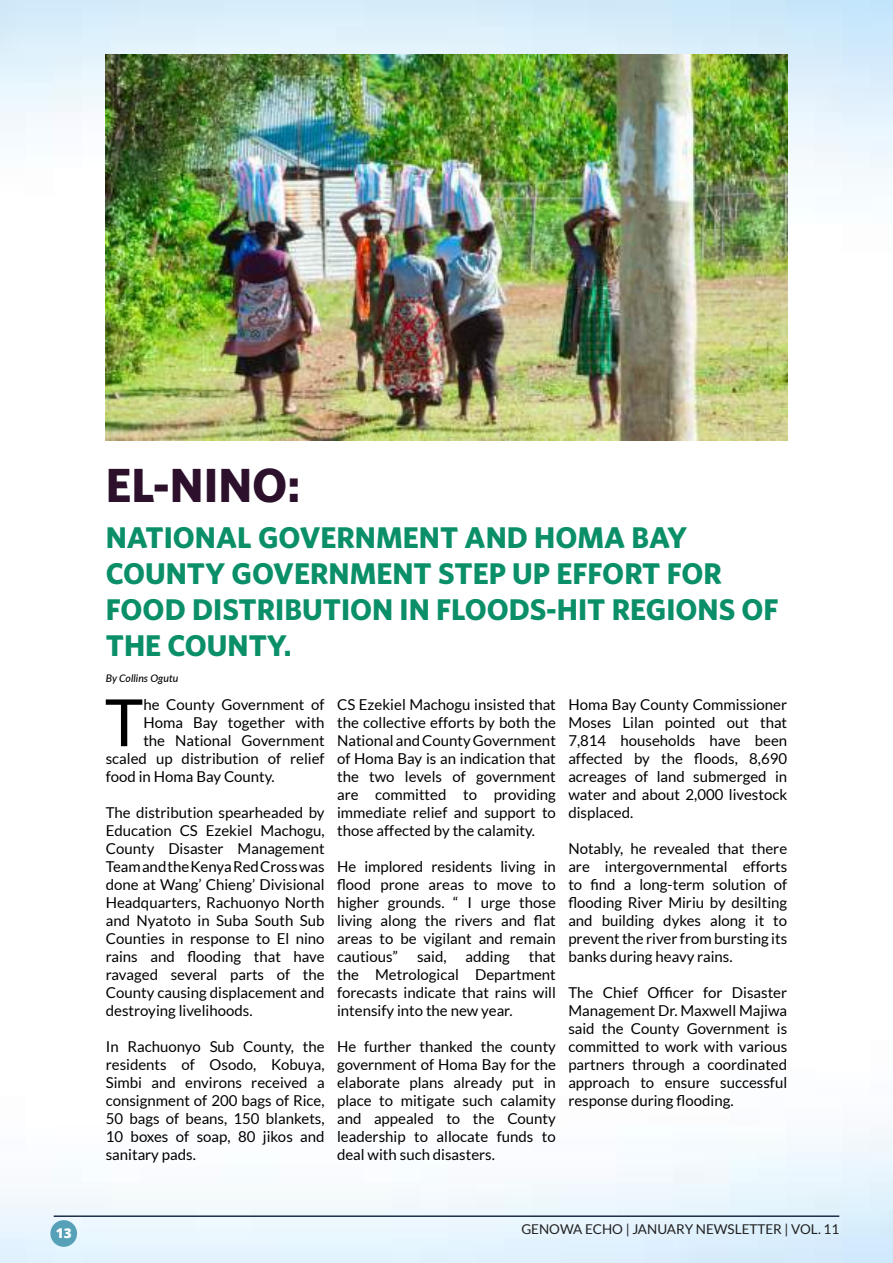
<style>
.page{position:relative;width:893px;height:1263px;background:#fff}
.page>*{position:absolute;margin:0;border:0;box-sizing:border-box;transform-origin:0 0}
.t1{font:65.25px "Lato";color:#000}
.t2{font:700 48px "Whitney";color:#2c102c}
.t3{font:700 30px/36px "Whitney";color:#0a8f68}
.t4{font:15px/18px "Lato";color:#000;text-align:justify}
.t5{font:13.5px "Lato";color:#201f1f}
.t6{font:800 13.5px "Open Sans";color:#fff}
.t7{font:italic 500 10.5px "Lato";color:#000}
</style>
<div class="page">
<img style="left:0;top:0;width:893px;height:1263px">
<div style="left:50px;top:1220px;width:27px;height:27px;background:#56a1b8;border-radius:50%"></div>
<hr style="left:54px;top:1215px;width:785px;height:2px;background:#1c2e47">
<img style="left:106px;top:54px;width:681px;height:386px">
<h2 class="t2" style="left:106px;top:457px;width:196px">EL-NINO:</h2>
<h3 class="t3" style="left:106px;top:518px;width:674px">NATIONAL GOVERNMENT AND HOMA BAY<br>COUNTY GOVERNMENT STEP UP EFFORT FOR<br>FOOD DISTRIBUTION IN FLOODS-HIT REGIONS OF<br>THE COUNTY.</h3>
<p class="t7" style="left:106px;top:671px;width:74px">By Collins Ogutu</p>
<h1 class="t1" style="left:105px;top:686px;width:40px">T</h1>
<p class="t4" style="left:143px;top:696px;width:183px">he County Government of</p>
<p class="t4" style="left:337px;top:696px;width:220px">CS Ezekiel Machogu insisted that the collective efforts by both the National and County Government of Homa Bay is an indication that the two levels of government are committed to providing immediate relief and support to those affected by the calamity.</p>
<p class="t4" style="left:337px;top:858px;width:220px">He implored residents living in flood prone areas to move to higher grounds. “ I urge those living along the rivers and flat areas to be vigilant and remain cautious”</p>
<p class="t4" style="left:568px;top:696px;width:220px">Homa Bay County Commissioner Moses Lilan pointed out that 7,814 households have been affected by the floods, 8,690 acreages of land submerged in water and about 2,000 livestock displaced.</p>
<p class="t4" style="left:568px;top:840px;width:220px">Notably, he revealed that there are intergovernmental efforts to find a long-term solution of flooding River Miriu by desilting and building dykes along it to prevent the river from bursting its banks during heavy rains.</p>
<p class="t4" style="left:568px;top:984px;width:220px">The Chief Officer for Disaster Management Dr. Maxwell Majiwa said the County Government is committed to work with various partners through a coordinated approach to ensure successful response during flooding.</p>
<p class="t4" style="left:143px;top:714px;width:183px">Homa Bay together with</p>
<p class="t4" style="left:143px;top:732px;width:183px">the National Government</p>
<p class="t4" style="left:106px;top:750px;width:220px">scaled up distribution of relief</p>
<p class="t4" style="left:106px;top:768px;width:170px">food in Homa Bay County.</p>
<p class="t4" style="left:106px;top:804px;width:220px">The distribution spearheaded by Education CS Ezekiel Machogu, County Disaster Management Team and the Kenya Red Cross was done at Wang’ Chieng’ Divisional Headquarters, Rachuonyo North and Nyatoto in Suba South Sub Counties in response to El nino rains and flooding that have ravaged several parts of the County causing displacement and destroying livelihoods.</p>
<p class="t4" style="left:106px;top:1038px;width:220px">In Rachuonyo Sub County, the residents of Osodo, Kobuya, Simbi and environs received a consignment of 200 bags of Rice, 50 bags of beans, 150 blankets, 10 boxes of soap, 80 jikos and sanitary pads.</p>
<p class="t4" style="left:337px;top:948px;width:220px;text-indent:192px">that the Metrological Department forecasts indicate that rains will intensify into the new year.</p>
<p class="t4" style="left:337px;top:1038px;width:220px">He further thanked the county government of Homa Bay for the elaborate plans already put in place to mitigate such calamity and appealed to the County leadership to allocate funds to deal with such disasters.</p>
<p class="t4" style="left:417px;top:948px;width:31px">said,</p>
<p class="t4" style="left:466px;top:948px;width:46px">adding</p>
<p class="t6" style="left:56px;top:1222px;width:17px">13</p>
<p class="t5" style="left:521px;top:1222px;width:319px">GENOWA ECHO | JANUARY NEWSLETTER | VOL. 11</p>
</div>
